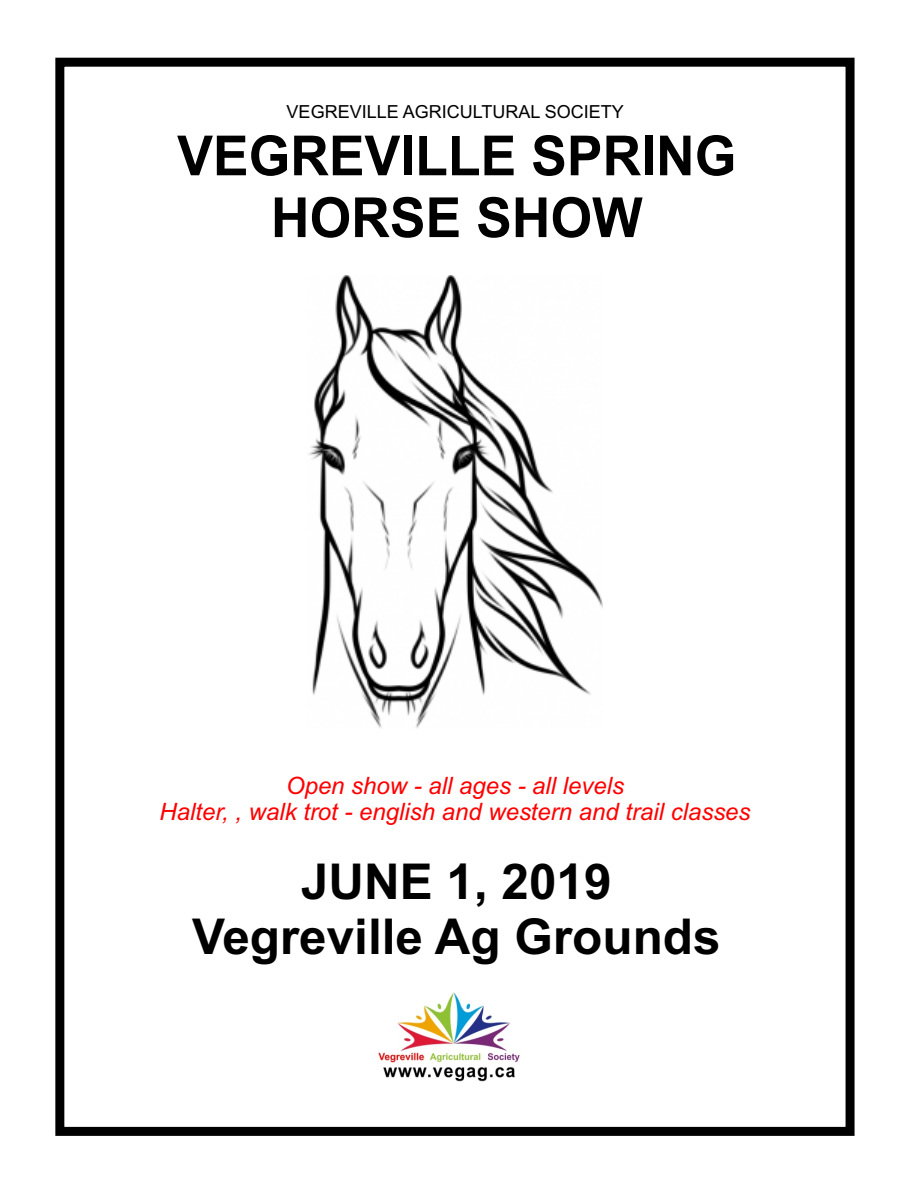
<style>
.page{position:relative;width:918px;height:1188px;background:#fff}
.page>*{position:absolute;margin:0;border:0;box-sizing:border-box;transform-origin:0 0}
.t1{font:700 55.35px/61.8px "Arial";color:#000;text-align:center}
.t2{font:700 49.5px/55.2px "Arial";color:#000;text-align:center}
.t3{font:italic 24px/26.7px "Arial";color:#f00;text-align:center}
.t4{font:18px "Arial";color:#000}
</style>
<div class="page">
<img style="left:378px;top:992px;width:142px;height:90px">
<img style="left:308px;top:276px;width:295px;height:452px">
<div style="left:55px;top:58px;width:800px;height:1078px;border:9px solid #000"></div>
<p class="t4" style="left:287px;top:105px;width:339px">VEGREVILLE AGRICULTURAL SOCIETY</p>
<h1 class="t1" style="left:177px;top:130px;width:561px">VEGREVILLE SPRING<br>HORSE SHOW</h1>
<p class="t3" style="left:160px;top:774px;width:593px">Open show - all ages - all levels<br>Halter, , walk trot - english and western and trail classes</p>
<h2 class="t2" style="left:192px;top:858px;width:530px">JUNE 1, 2019<br>Vegreville Ag Grounds</h2>
</div>
